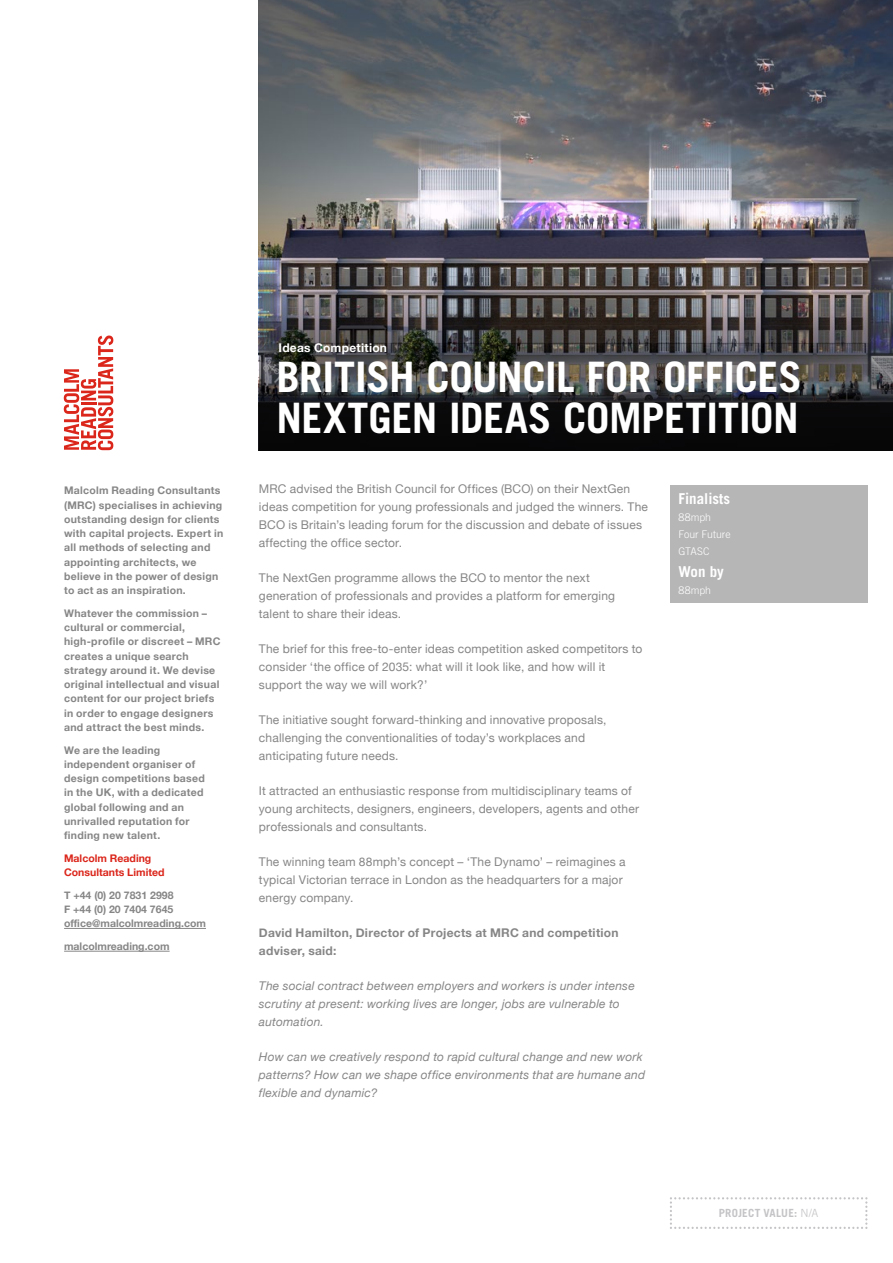
<style>
.page{position:relative;width:893px;height:1263px;background:#fff}
.page>*{position:absolute;margin:0;border:0;box-sizing:border-box;transform-origin:0 0}
.t1{font:700 42px/40.5px "Trade Gothic LT Std";letter-spacing:-.01em;color:#fff}
.t2{font:700 15px "Trade Gothic LT Std";color:#fff}
.t3{font:12px/18px "Helvetica Neue";letter-spacing:.015em;color:#878686}
.t4{font:italic 12px/18px "Helvetica Neue";letter-spacing:.015em;color:#878686}
.t5{font:700 12px/18px "Helvetica Neue";letter-spacing:.02em;color:#878686}
.t6{font:700 12px "Helvetica Neue";letter-spacing:.02em;color:#fff}
.t7{font:700 11.25px "Trade Gothic LT Std";letter-spacing:.02em;color:#c4c4c7}
.t8{font:700 10.5px/14.2px "Helvetica Neue";letter-spacing:.025em;color:#878686}
.t9{font:700 10.5px/14.2px "Helvetica Neue";color:#878686}
.t10{font:700 10.5px/14.2px "Helvetica Neue";color:#db261b}
.t11{font:300 10.5px/16.8px "Trade Gothic LT Std";letter-spacing:.01em;color:#fff}
.s1{font-weight:300}
</style>
<div class="page">
<img style="left:259px;top:0;width:634px;height:261px">
<hr style="left:64px;top:928px;width:142px;height:1px;background:#878686">
<hr style="left:64px;top:951px;width:106px;height:1px;background:#878686">
<svg style="left:64px;top:336px;width:49px;height:114px"></svg>
<img style="left:259px;top:261px;width:634px;height:189px">
<div style="left:670px;top:485px;width:197px;height:117px;background:#b7b6b6"></div>
<svg style="left:670px;top:1197px;width:197px;height:32px"></svg>
<p class="t8" style="left:64px;top:484px;width:161px">Malcolm Reading Consultants (MRC) specialises in achieving outstanding design for clients with capital projects. Expert in all methods of selecting and appointing architects, we believe in the power of design to act as an inspiration.</p>
<p class="t8" style="left:64px;top:606px;width:158px">Whatever the commission – cultural or commercial, high-profile or discreet – MRC creates a unique search strategy around it. We devise original intellectual and visual content for our project briefs in order to engage designers and attract the best minds.</p>
<p class="t8" style="left:64px;top:743px;width:142px">We are the leading independent organiser of design competitions based in the UK, with a dedicated global following and an unrivalled reputation for finding new talent.</p>
<p class="t10" style="left:64px;top:851px;width:102px">Malcolm Reading<br>Consultants Limited</p>
<p class="t9" style="left:64px;top:888px;width:143px">T +44 (0) 20 7831 2998<br>F +44 (0) 20 7404 7645 office@malcolmreading.com</p>
<p class="t9" style="left:64px;top:939px;width:107px">malcolmreading.com</p>
<p class="t6" style="left:279px;top:338px;width:110px">Ideas Competition</p>
<h1 class="t1" style="left:276px;top:357px;width:527px">BRITISH COUNCIL FOR OFFICES<br>NEXTGEN IDEAS COMPETITION</h1>
<p class="t3" style="left:259px;top:480px;width:391px">MRC advised the British Council for Offices (BCO) on their NextGen ideas competition for young professionals and judged the winners. The BCO is Britain’s leading forum for the discussion and debate of issues affecting the office sector.</p>
<p class="t3" style="left:259px;top:569px;width:358px">The NextGen programme allows the BCO to mentor the next generation of professionals and provides a platform for emerging talent to share their ideas.</p>
<p class="t3" style="left:259px;top:640px;width:385px">The brief for this free-to-enter ideas competition asked competitors to consider ‘the office of 2035: what will it look like, and how will it support the way we will work?’</p>
<p class="t3" style="left:259px;top:711px;width:349px">The initiative sought forward-thinking and innovative proposals, challenging the conventionalities of today’s workplaces and anticipating future needs.</p>
<p class="t3" style="left:259px;top:782px;width:382px">It attracted an enthusiastic response from multidisciplinary teams of young architects, designers, engineers, developers, agents and other professionals and consultants.</p>
<p class="t3" style="left:259px;top:853px;width:368px">The winning team 88mph’s concept – ‘The Dynamo’ – reimagines a typical Victorian terrace in London as the headquarters for a major energy company.</p>
<p class="t5" style="left:259px;top:924px;width:361px">David Hamilton, Director of Projects at MRC and competition adviser, said:</p>
<p class="t4" style="left:259px;top:977px;width:377px">The social contract between employers and workers is under intense scrutiny at present: working lives are longer, jobs are vulnerable to automation.</p>
<p class="t4" style="left:259px;top:1048px;width:388px">How can we creatively respond to rapid cultural change and new work patterns? How can we shape office environments that are humane and flexible and dynamic?</p>
<p class="t2" style="left:678px;top:490px;width:53px">Finalists</p>
<p class="t11" style="left:678px;top:509px;width:54px">88mph<br>Four Future<br>GTASC</p>
<p class="t2" style="left:678px;top:562px;width:47px">Won by</p>
<p class="t11" style="left:678px;top:581px;width:34px">88mph</p>
<p class="t7" style="left:719px;top:1206px;width:101px">PROJECT VALUE: <span class="s1">N/A</span></p>
</div>
